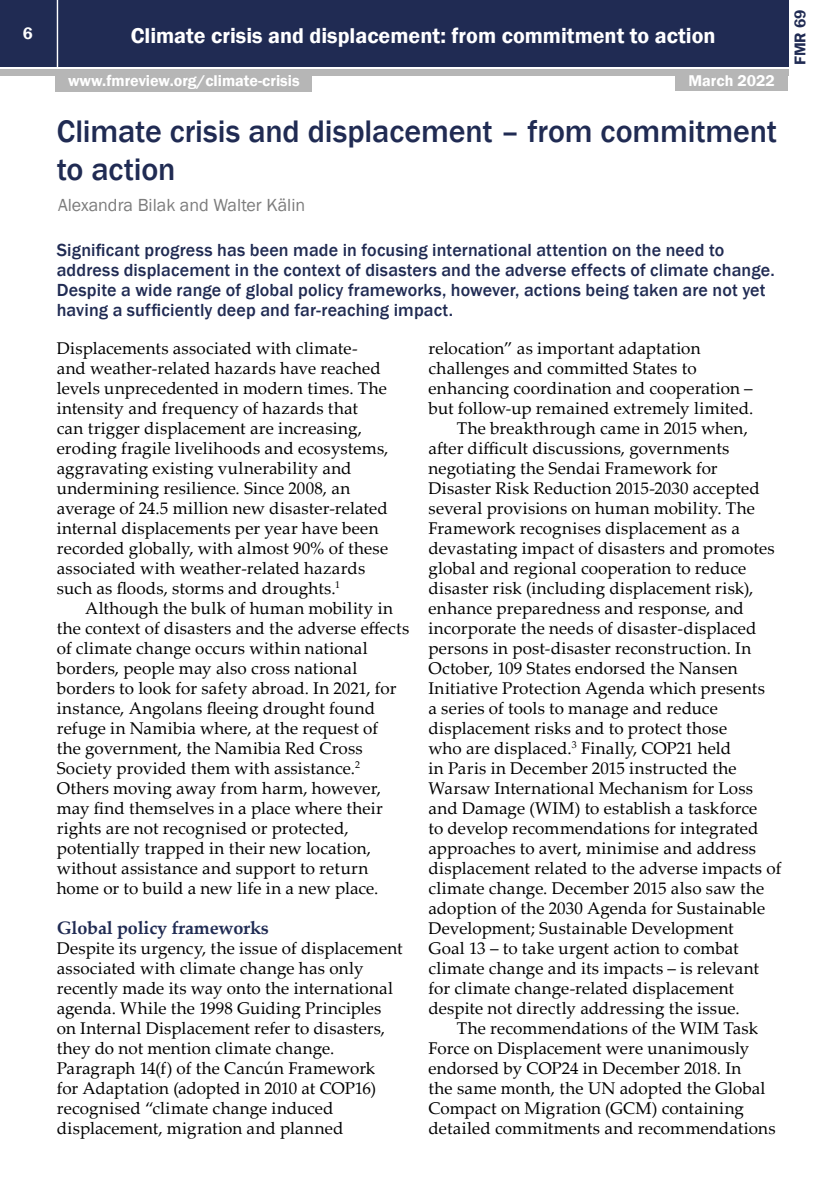
<style>
.page{position:relative;width:840px;height:1191px;background:#fff}
.page>*{position:absolute;margin:0;border:0;box-sizing:border-box;transform-origin:0 0}
.t1{font:500 32px/38px "Franklin Gothic";letter-spacing:-.005em;color:#202b53}
.t2{font:600 22px "Franklin Gothic";color:#fff}
.t3{font:500 18px/20px "Franklin Gothic";letter-spacing:.01em;color:#202b53}
.t4{font:18px "Franklin Gothic";color:#7c7c7c}
.t5{font:700 18px "Palatino Linotype";letter-spacing:-.01em;color:#202b53}
.t6{font:17px/20px "Palatino Linotype";letter-spacing:.01em;color:#000}
.t7{font:600 17px "Franklin Gothic";color:#fff}
.t8{font:600 16px "Franklin Gothic";color:#fff}
.t9{font:600 16px "Franklin Gothic";color:#202b53}
</style>
<div class="page">
<div style="left:0;top:0;width:787px;height:66px;background:#202b53"></div>
<div style="left:0;top:69px;width:787px;height:6px;background:#b6b6b6"></div>
<hr style="left:57px;top:0;width:1px;height:67px;background:#fff">
<div style="left:675px;top:73px;width:112px;height:18px;background:#b6b6b6"></div>
<div style="left:55px;top:74px;width:257px;height:18px;background:#b6b6b6"></div>
<p class="t7" style="left:23px;top:23px;width:11px">6</p>
<p class="t2" style="left:131px;top:22px;width:586px">Climate crisis and displacement: from commitment to action</p>
<p class="t8" style="left:68px;top:71px;width:233px">www.fmreview.org/climate-crisis</p>
<p class="t8" style="left:688px;top:71px;width:88px">March 2022</p>
<h1 class="t1" style="left:57px;top:112px;width:721px">Climate crisis and displacement – from commitment to action</h1>
<p class="t4" style="left:58px;top:194px;width:248px">Alexandra Bilak and Walter Kälin</p>
<p class="t3" style="left:57px;top:240px;width:719px">Significant progress has been made in focusing international attention on the need to address displacement in the context of disasters and the adverse effects of climate change.<br>Despite a wide range of global policy frameworks, however, actions being taken are not yet having a sufficiently deep and far-reaching impact.</p>
<p class="t6" style="left:57px;top:337px;width:333px">Displacements associated with climate&shy;and weather-related hazards have reached levels unprecedented in modern times. The intensity and frequency of hazards that can trigger displacement are increasing, eroding fragile livelihoods and ecosystems, aggravating existing vulnerability and undermining resilience. Since 2008, an average of 24.5 million new disaster-related internal displacements per year have been recorded globally, with almost 90% of these associated with weather-related hazards such as floods, storms and droughts.<sup>1</sup></p>
<p class="t6" style="left:57px;top:597px;width:354px;text-indent:28px">Although the bulk of human mobility in the context of disasters and the adverse effects of climate change occurs within national borders, people may also cross national borders to look for safety abroad. In 2021, for instance, Angolans fleeing drought found refuge in Namibia where, at the request of<br>the government, the Namibia Red Cross Society provided them with assistance.<sup>2<br></sup>Others moving away from harm, however, may find themselves in a place where their rights are not recognised or protected, potentially trapped in their new location, without assistance and support to return home or to build a new life in a new place.</p>
<p class="t5" style="left:57px;top:915px;width:213px">Global policy frameworks</p>
<p class="t6" style="left:57px;top:937px;width:347px">Despite its urgency, the issue of displacement associated with climate change has only recently made its way onto the international agenda. While the 1998 Guiding Principles on Internal Displacement refer to disasters, they do not mention climate change.<br>Paragraph 14(f) of the Cancún Framework<br>for Adaptation (adopted in 2010 at COP16) recognised “climate change induced displacement, migration and planned</p>
<p class="t6" style="left:428px;top:337px;width:273px">relocation” as important adaptation</p>
<p class="t6" style="left:428px;top:357px;width:269px">challenges and committed States to</p>
<p class="t6" style="left:428px;top:377px;width:325px">enhancing coordination and cooperation –</p>
<p class="t6" style="left:428px;top:397px;width:326px">but follow-up remained extremely limited.</p>
<p class="t6" style="left:456px;top:417px;width:292px">The breakthrough came in 2015 when,</p>
<p class="t6" style="left:428px;top:437px;width:302px">after difficult discussions, governments</p>
<p class="t6" style="left:428px;top:457px;width:290px">negotiating the Sendai Framework for</p>
<p class="t6" style="left:428px;top:477px;width:332px">Disaster Risk Reduction 2015-2030 accepted</p>
<p class="t6" style="left:428px;top:497px;width:328px">several provisions on human mobility. The</p>
<p class="t6" style="left:428px;top:517px;width:313px">Framework recognises displacement as a</p>
<p class="t6" style="left:428px;top:537px;width:347px">devastating impact of disasters and promotes</p>
<p class="t6" style="left:428px;top:557px;width:319px">global and regional cooperation to reduce</p>
<p class="t6" style="left:428px;top:577px;width:326px">disaster risk (including displacement risk),</p>
<p class="t6" style="left:428px;top:597px;width:317px">enhance preparedness and response, and</p>
<p class="t6" style="left:428px;top:617px;width:329px">incorporate the needs of disaster-displaced</p>
<p class="t6" style="left:428px;top:637px;width:324px">persons in post-disaster reconstruction. In</p>
<p class="t6" style="left:428px;top:657px;width:310px">October, 109 States endorsed the Nansen</p>
<p class="t6" style="left:428px;top:677px;width:338px">Initiative Protection Agenda which presents</p>
<p class="t6" style="left:428px;top:697px;width:291px">a series of tools to manage and reduce</p>
<p class="t6" style="left:428px;top:717px;width:300px">displacement risks and to protect those</p>
<p class="t6" style="left:428px;top:737px;width:304px">who are displaced.<sup>3</sup> Finally, COP21 held</p>
<p class="t6" style="left:428px;top:757px;width:309px">in Paris in December 2015 instructed the</p>
<p class="t6" style="left:428px;top:777px;width:326px">Warsaw International Mechanism for Loss</p>
<p class="t6" style="left:428px;top:797px;width:330px">and Damage (WIM) to establish a taskforce</p>
<p class="t6" style="left:428px;top:817px;width:331px">to develop recommendations for integrated</p>
<p class="t6" style="left:428px;top:837px;width:329px">approaches to avert, minimise and address</p>
<p class="t6" style="left:428px;top:857px;width:354px">displacement related to the adverse impacts of</p>
<p class="t6" style="left:428px;top:877px;width:337px">climate change. December 2015 also saw the</p>
<p class="t6" style="left:428px;top:897px;width:338px">adoption of the 2030 Agenda for Sustainable</p>
<p class="t6" style="left:428px;top:917px;width:306px">Development; Sustainable Development</p>
<p class="t6" style="left:428px;top:937px;width:311px">Goal 13 – to take urgent action to combat</p>
<p class="t6" style="left:428px;top:957px;width:332px">climate change and its impacts – is relevant</p>
<p class="t6" style="left:428px;top:977px;width:307px">for climate change-related displacement</p>
<p class="t6" style="left:428px;top:997px;width:312px">despite not directly addressing the issue.</p>
<p class="t6" style="left:456px;top:1017px;width:303px">The recommendations of the WIM Task</p>
<p class="t6" style="left:428px;top:1037px;width:322px">Force on Displacement were unanimously</p>
<p class="t6" style="left:428px;top:1057px;width:314px">endorsed by COP24 in December 2018. In</p>
<p class="t6" style="left:428px;top:1077px;width:338px">the same month, the UN adopted the Global</p>
<p class="t6" style="left:428px;top:1097px;width:317px">Compact on Migration (GCM) containing</p>
<p class="t6" style="left:428px;top:1117px;width:348px">detailed commitments and recommendations</p>
<p class="t9" style="left:789px;top:65px;width:57px;rotate:-90deg">FMR 69</p>
</div>
